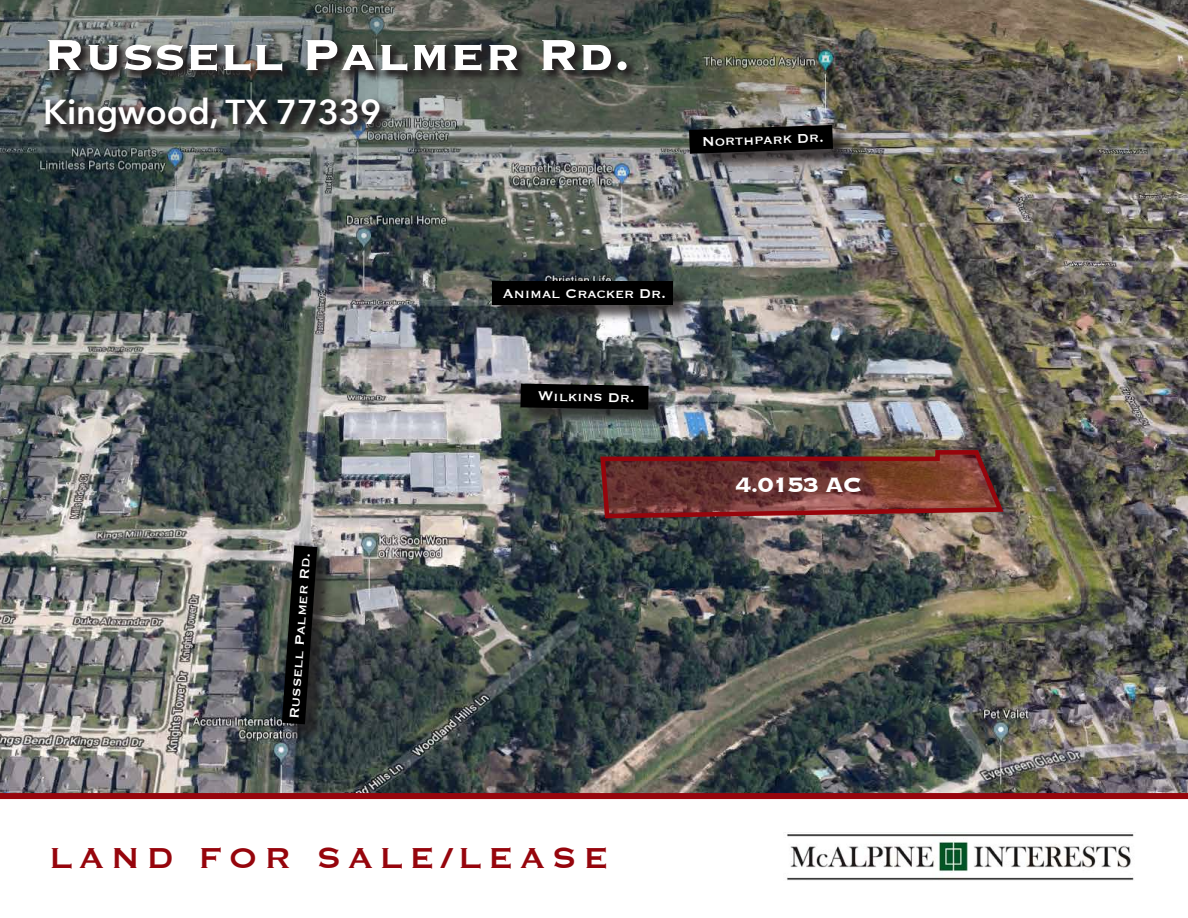
<style>
.page{position:relative;width:1188px;height:918px;background:#fff}
.page>*{position:absolute;margin:0;border:0;box-sizing:border-box;transform-origin:0 0}
.t1{font:700 57px "Copperplate";color:#fff}
.t2{font:37.5px "Copperplate";letter-spacing:.18em;color:#96050c}
.t3{font:600 34.5px "Avenir Next";color:#fff}
.t4{font:700 27px "Copperplate";letter-spacing:-.05em;color:#fff}
.t5{font:16.5px "Copperplate";color:#fff}
</style>
<div class="page">
<img style="left:785px;top:832px;width:349px;height:48px">
<div style="left:0;top:793px;width:1188px;height:6px;background:#96050c"></div>
<img style="left:0;top:0;width:1188px;height:793px">
<svg style="left:42px;top:37px;width:597px;height:108px;background:#4d5350"></svg>
<div style="left:692px;top:128px;width:160px;height:44px;background:#231f20;opacity:.75"></div>
<svg style="left:689px;top:125px;width:144px;height:29px;background:#0f0e0e"></svg>
<div style="left:285px;top:548px;width:50px;height:195px;background:#231f20;opacity:.75"></div>
<svg style="left:282px;top:545px;width:35px;height:179px;background:#1a1b1a"></svg>
<div style="left:523px;top:386px;width:144px;height:42px;background:#231f20;opacity:.75"></div>
<svg style="left:520px;top:384px;width:129px;height:26px;background:#070808"></svg>
<div style="left:495px;top:283px;width:197px;height:40px;background:#231f20;opacity:.75"></div>
<div style="left:492px;top:281px;width:181px;height:23px;background:#000"></div>
<p class="t1" style="left:43px;top:17px;width:589px">Russell Palmer Rd.</p>
<p class="t3" style="left:43px;top:82px;width:340px">Kingwood, TX 77339</p>
<p class="t5" style="left:702px;top:131px;width:123px;rotate:-2deg">Northpark Dr.</p>
<p class="t5" style="left:503px;top:282px;width:165px">Animal Cracker Dr.</p>
<p class="t5" style="left:283px;top:718px;width:168px;rotate:-86deg">Russell Palmer Rd.</p>
<p class="t5" style="left:538px;top:385px;width:99px;rotate:1deg">Wilkins Dr.</p>
<p class="t2" style="left:50px;top:833px;width:561px">LAND FOR SALE/LEASE</p>
<p class="t4" style="left:735px;top:467px;width:129px">4.0153 AC</p>
</div>
